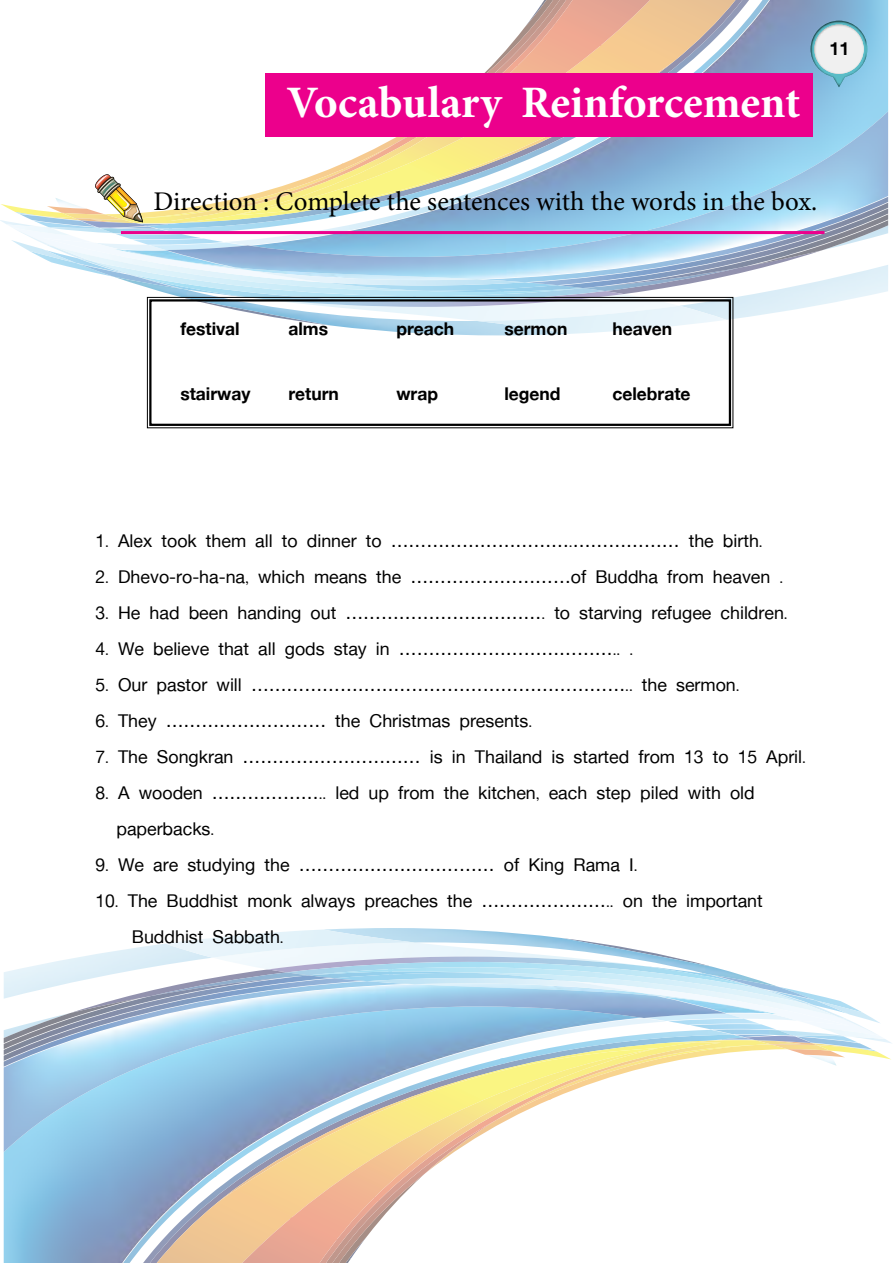
<style>
.page{position:relative;width:893px;height:1263px;background:#fff}
.page>*{position:absolute;margin:0;border:0;box-sizing:border-box;transform-origin:0 0}
.t1{font:700 45px "Minion Pro";letter-spacing:-.005em;color:#fff}
.t2{font:27px/36px "PSL Text";color:#000}
.t3{font:27px "PSL Text Bold";color:#000}
.t4{font:27px "Minion Pro";color:#000}
</style>
<div class="page">
<img style="left:770px;top:0;width:118px;height:111px">
<svg style="left:651px;top:0;width:119px;height:73px"></svg>
<img style="left:624px;top:111px;width:264px;height:168px">
<svg style="left:265px;top:0;width:386px;height:215px"></svg>
<img style="left:679px;top:265px;width:209px;height:54px">
<img style="left:811px;top:21px;width:56px;height:66px">
<img style="left:814px;top:25px;width:50px;height:49px;border-radius:25px">
<svg style="left:122px;top:1152px;width:119px;height:111px"></svg>
<img style="left:4px;top:984px;width:264px;height:168px">
<svg style="left:268px;top:958px;width:623px;height:108px"></svg>
<svg style="left:325px;top:1040px;width:445px;height:26px"></svg>
<svg style="left:319px;top:1042px;width:402px;height:24px"></svg>
<svg style="left:241px;top:1048px;width:416px;height:215px"></svg>
<img style="left:323px;top:928px;width:455px;height:59px">
<img style="left:4px;top:943px;width:208px;height:56px">
<img style="left:165px;top:929px;width:250px;height:29px">
<div style="left:266px;top:73px;width:547px;height:64px;background:#ec008c"></div>
<hr style="left:121px;top:231px;width:703px;height:3px;background:#ec008c">
<svg style="left:147px;top:297px;width:587px;height:132px"></svg>
<div style="left:149px;top:299px;width:582px;height:127px;border:2px solid #000"></div>
<svg style="left:0;top:143px;width:624px;height:164px"></svg>
<h1 class="t1" style="left:286px;top:71px;width:515px">Vocabulary Reinforcement</h1>
<p class="t3" style="left:830px;top:33px;width:21px">11</p>
<p class="t4" style="left:153px;top:183px;width:665px">Direction : Complete the sentences with the words in the box.</p>
<p class="t3" style="left:180px;top:312px;width:61px">festival</p>
<p class="t3" style="left:288px;top:312px;width:41px">alms</p>
<p class="t3" style="left:396px;top:312px;width:59px">preach</p>
<p class="t3" style="left:504px;top:312px;width:65px">sermon</p>
<p class="t3" style="left:612px;top:312px;width:61px">heaven</p>
<p class="t3" style="left:180px;top:377px;width:72px">stairway</p>
<p class="t3" style="left:288px;top:377px;width:52px">return</p>
<p class="t3" style="left:396px;top:377px;width:43px">wrap</p>
<p class="t3" style="left:504px;top:377px;width:58px">legend</p>
<p class="t3" style="left:612px;top:377px;width:80px">celebrate</p>
<p class="t2" style="left:95px;top:524px;width:669px">1. Alex took them all to dinner to ………………………….……………… the birth.</p>
<p class="t2" style="left:95px;top:560px;width:689px">2. Dhevo-ro-ha-na, which means the ………………………of Buddha from heaven .</p>
<p class="t2" style="left:95px;top:596px;width:694px">3. He had been handing out ……………………………. to starving refugee children.</p>
<p class="t2" style="left:95px;top:632px;width:539px">4. We believe that all gods stay in ……………………………….. .</p>
<p class="t2" style="left:95px;top:668px;width:646px">5. Our pastor will ……………………………………………………….. the sermon.</p>
<p class="t2" style="left:95px;top:704px;width:438px">6. They ……………………… the Christmas presents.</p>
<p class="t2" style="left:95px;top:740px;width:712px">7. The Songkran ………………………… is in Thailand is started from 13 to 15 April.</p>
<p class="t2" style="left:116px;top:776px;width:640px;text-indent:-21px">8. A wooden ……………….. led up from the kitchen, each step piled with old paperbacks.</p>
<p class="t2" style="left:95px;top:848px;width:544px">9. We are studying the …………………………… of King Rama I.</p>
<p class="t2" style="left:132px;top:884px;width:632px;text-indent:-36px">10. The Buddhist monk always preaches the ………………….. on the important<br>Buddhist Sabbath.</p>
</div>
